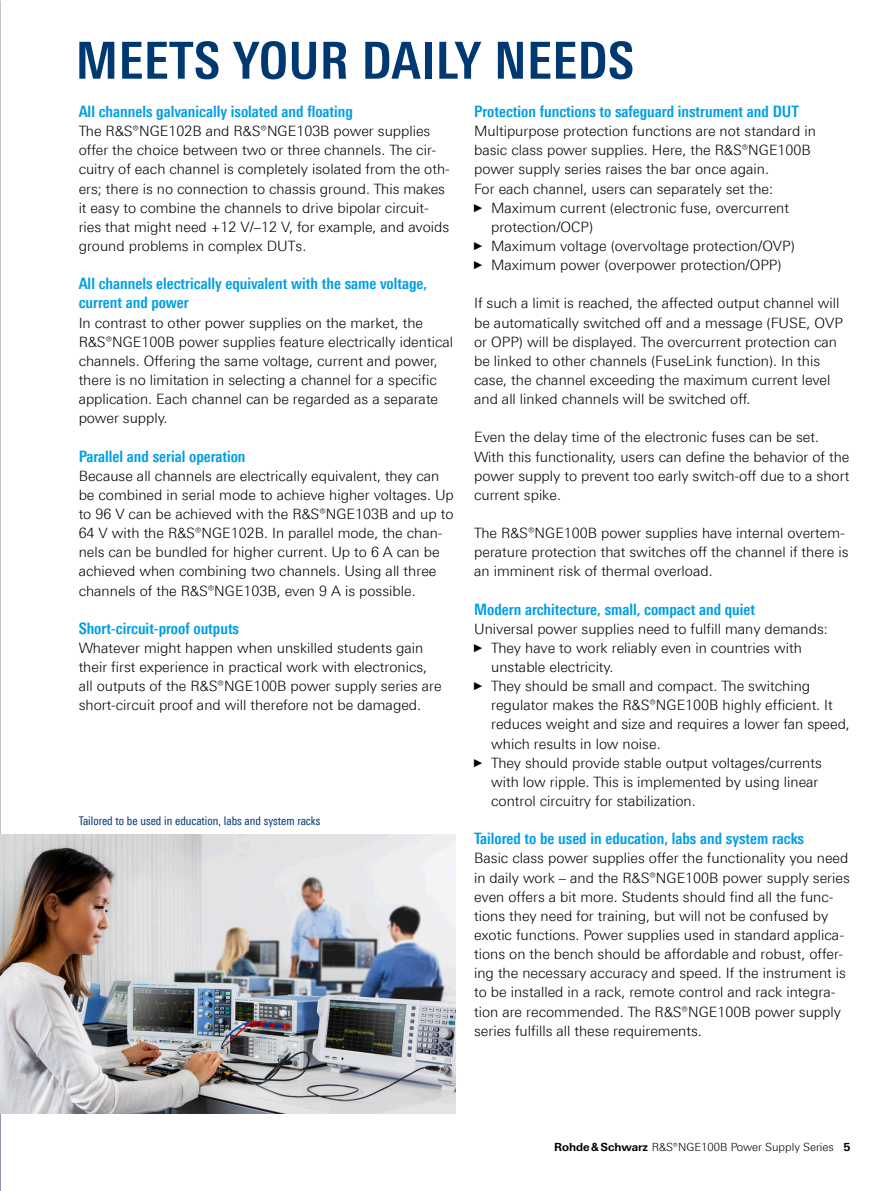
<style>
.page{position:relative;width:893px;height:1191px;background:#fff}
.page>*{position:absolute;margin:0;border:0;box-sizing:border-box;transform-origin:0 0}
.Seiten_Headline_34Pt_blau{font:700 51px "Linotype Univers 620 Cn";letter-spacing:.01em;color:#003872}
.Absatzfett_cyan{font:700 15.75px/19.2px "Linotype Univers 620 Cn";color:#009ee3}
.Haupttext_ohne_Abstand{font:300 14.25px/19.2px "Linotype Univers 330";color:#000}
.Haupttext{font:300 14.25px/19.2px "Linotype Univers 330";color:#000}
.Bildunterschrift{font:12px "Linotype Univers 420 Cn";color:#003872}
.t1{font:300 11.25px "Linotype Univers 330";color:#000}
.s1{font-family:"Arial Narrow";font-weight:400;font-size:11.4px}
.s2{font-family:"Linotype Univers 630";font-weight:700}
</style>
<div class="page">
<svg style="left:0;top:747px;width:1px;height:444px"></svg>
<img style="left:0;top:834px;width:455px;height:279px">
<p class="Seiten_Headline_34Pt_blau" style="left:76px;top:30px;width:560px">MEETS YOUR DAILY NEEDS</p>
<p class="Absatzfett_cyan" style="left:474px;top:102px;width:326px">Protection functions to safeguard instrument and DUT</p>
<p class="Haupttext_ohne_Abstand" style="left:474px;top:121px;width:343px">Multipurpose protection functions are not standard in basic class power supplies. Here, the R&amp;S®NGE100B power supply series raises the bar once again.</p>
<p class="Haupttext_ohne_Abstand" style="left:474px;top:179px;width:300px">For each channel, users can separately set the:</p>
<p class="Haupttext_ohne_Abstand" style="left:491px;top:198px;width:299px;text-indent:-17px"><span class="s1">►</span> Maximum current (electronic fuse, overcurrent protection/OCP)</p>
<p class="Haupttext_ohne_Abstand" style="left:474px;top:236px;width:322px"><span class="s1">►</span> Maximum voltage (overvoltage protection/OVP)</p>
<p class="Haupttext_ohne_Abstand" style="left:474px;top:255px;width:309px"><span class="s1">►</span> Maximum power (overpower protection/OPP)</p>
<p class="Haupttext" style="left:474px;top:293px;width:370px">If such a limit is reached, the affected output channel will be automatically switched off and a message (FUSE, OVP or OPP) will be displayed. The overcurrent protection can be linked to other channels (FuseLink function). In this case, the channel exceeding the maximum current level and all linked channels will be switched off.</p>
<p class="Haupttext" style="left:474px;top:427px;width:377px">Even the delay time of the electronic fuses can be set.<br>With this functionality, users can define the behavior of the power supply to prevent too early switch-off due to a short current spike.</p>
<p class="Haupttext" style="left:474px;top:523px;width:376px">The R&amp;S®NGE100B power supplies have internal overtem&shy;perature protection that switches off the channel if there is an imminent risk of thermal overload.</p>
<p class="Absatzfett_cyan" style="left:474px;top:599px;width:283px">Modern architecture, small, compact and quiet</p>
<p class="Haupttext_ohne_Abstand" style="left:474px;top:619px;width:355px">Universal power supplies need to fulfill many demands:</p>
<p class="Haupttext_ohne_Abstand" style="left:491px;top:638px;width:312px;text-indent:-17px"><span class="s1">►</span> They have to work reliably even in countries with unstable electricity.</p>
<p class="Haupttext_ohne_Abstand" style="left:491px;top:676px;width:360px;text-indent:-17px"><span class="s1">►</span> They should be small and compact. The switching regulator makes the R&amp;S®NGE100B highly efficient. It reduces weight and size and requires a lower fan speed, which results in low noise.</p>
<p class="Haupttext_ohne_Abstand" style="left:491px;top:753px;width:332px;text-indent:-17px"><span class="s1">►</span> They should provide stable output voltages/currents with low ripple. This is implemented by using linear control circuitry for stabilization.</p>
<p class="Absatzfett_cyan" style="left:474px;top:829px;width:331px">Tailored to be used in education, labs and system racks</p>
<p class="Haupttext_ohne_Abstand" style="left:474px;top:848px;width:377px">Basic class power supplies offer the functionality you need in daily work – and the R&amp;S®NGE100B power supply series even offers a bit more. Students should find all the func&shy;tions they need for training, but will not be confused by exotic functions. Power supplies used in standard applica&shy;tions on the bench should be affordable and robust, offer&shy;ing the necessary accuracy and speed. If the instrument is to be installed in a rack, remote control and rack integra&shy;tion are recommended. The R&amp;S®NGE100B power supply series fulfills all these requirements.</p>
<p class="Absatzfett_cyan" style="left:79px;top:102px;width:276px">All channels galvanically isolated and floating</p>
<p class="Haupttext_ohne_Abstand" style="left:79px;top:121px;width:373px">The R&amp;S®NGE102B and R&amp;S®NGE103B power supplies offer the choice between two or three channels. The cir&shy;cuitry of each channel is completely isolated from the oth&shy;ers; there is no connection to chassis ground. This makes it easy to combine the channels to drive bipolar circuit&shy;ries that might need +12 V/–12 V, for example, and avoids ground problems in complex DUTs.</p>
<p class="Absatzfett_cyan" style="left:79px;top:274px;width:350px">All channels electrically equivalent with the same voltage, current and power</p>
<p class="Haupttext_ohne_Abstand" style="left:79px;top:313px;width:376px">In contrast to other power supplies on the market, the R&amp;S®NGE100B power supplies feature electrically identical channels. Offering the same voltage, current and power, there is no limitation in selecting a channel for a specific application. Each channel can be regarded as a separate power supply.</p>
<p class="Absatzfett_cyan" style="left:79px;top:446px;width:168px">Parallel and serial operation</p>
<p class="Haupttext_ohne_Abstand" style="left:79px;top:466px;width:377px">Because all channels are electrically equivalent, they can be combined in serial mode to achieve higher voltages. Up to 96 V can be achieved with the R&amp;S®NGE103B and up to 64 V with the R&amp;S®NGE102B. In parallel mode, the chan&shy;nels can be bundled for higher current. Up to 6 A can be achieved when combining two channels. Using all three channels of the R&amp;S®NGE103B, even 9 A is possible.</p>
<p class="Absatzfett_cyan" style="left:79px;top:618px;width:162px">Short-circuit-proof outputs</p>
<p class="Haupttext_ohne_Abstand" style="left:79px;top:638px;width:365px">Whatever might happen when unskilled students gain their first experience in practical work with electronics, all outputs of the R&amp;S®NGE100B power supply series are short-circuit proof and will therefore not be damaged.</p>
<p class="Bildunterschrift" style="left:79px;top:814px;width:243px">Tailored to be used in education, labs and system racks</p>
<p class="t1" style="left:554px;top:1140px;width:298px"><span class="s2">Rohde&amp;Schwarz</span> R&amp;S®NGE100B Power Supply Series <span class="s2">5</span></p>
</div>
